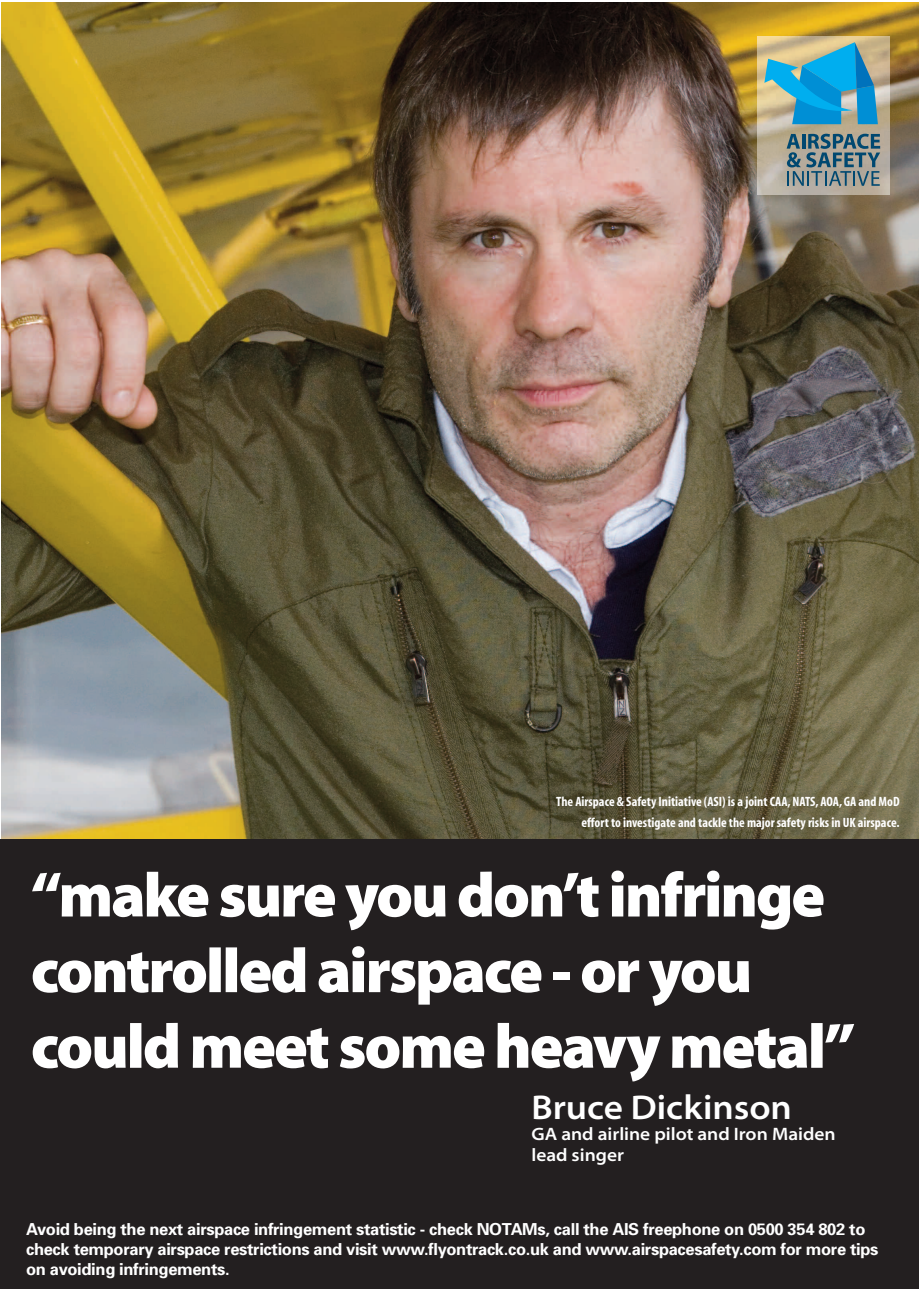
<style>
.page{position:relative;width:919px;height:1289px;background:#fff}
.page>*{position:absolute;margin:0;border:0;box-sizing:border-box;transform-origin:0 0}
.t1{font:63px/75.6px "Myriad MM.830.wt.300.wd";letter-spacing:-.035em;color:#fff}
.t2{font:34.5px "Myriad MM.215.wt.700.wd";color:#fff}
.t3{font:18px/21px "Myriad MM.215.wt.700.wd";color:#fff}
.t4{font:700 16.5px/19.8px "Univers";letter-spacing:-.02em;color:#fff}
.t5{font:13.5px/21px "Myriad MM.700.wt.300.wd";color:#fff;text-align:right}
</style>
<div class="page">
<img style="left:2px;top:3px;width:916px;height:836px">
<img style="left:757px;top:37px;width:132px;height:158px">
<svg style="left:786px;top:134px;width:94px;height:52px;background:#72858a"></svg>
<svg style="left:764px;top:42px;width:113px;height:82px;background:#56aac1"></svg>
<div style="left:0;top:839px;width:918px;height:449px;background:#231f20"></div>
<p class="t5" style="left:556px;top:792px;width:345px">The Airspace &amp; Safety Initiative (ASI) is a joint CAA,NATS, AOA, GA and MoD effort to investigate and tackle the major safety risks in UK airspace.</p>
<h1 class="t1" style="left:31px;top:863px;width:826px">“make sure you don’t infringe controlled airspace - or you could meet some heavy metal”</h1>
<h2 class="t2" style="left:531px;top:1094px;width:262px">Bruce Dickinson</h2>
<p class="t3" style="left:531px;top:1124px;width:306px">GA and airline pilot and Iron Maiden lead singer</p>
<p class="t4" style="left:26px;top:1220px;width:853px">Avoid being the next airspace infringement statistic - check NOTAMs, call the AIS freephone on 0500 354 802 to check temporary airspace restrictions and visit www.flyontrack.co.uk and www.airspacesafety.com for more tips on avoiding infringements.</p>
</div>
